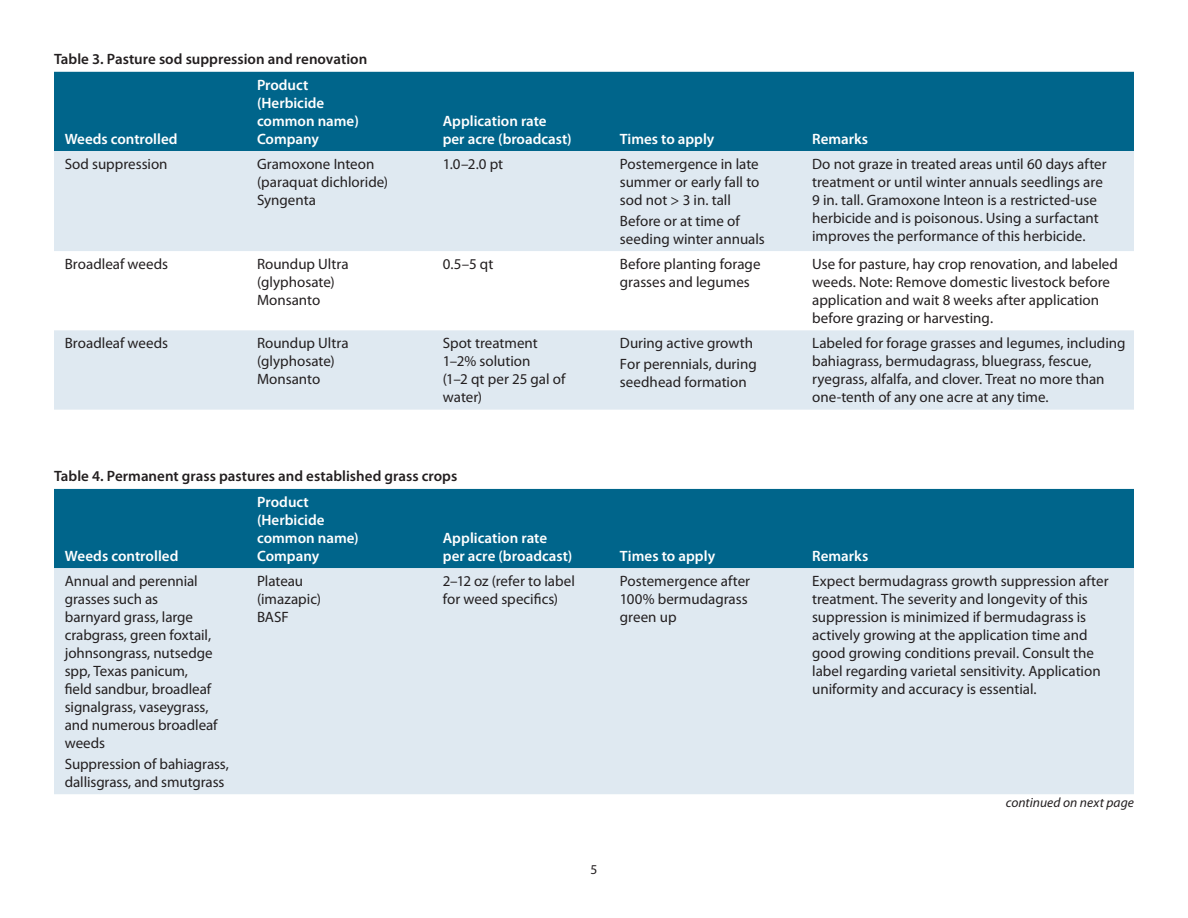
<style>
.page{position:relative;width:1188px;height:918px;background:#fff}
.page>*{position:absolute;margin:0;border:0;box-sizing:border-box;transform-origin:0 0}
.table_body{font:15px/18px "Myriad Pro";color:#231f20}
.table_body-2{font:600 15px/18px "Myriad Pro";color:#fff}
.table_body-3{font:600 15px "Myriad Pro";color:#231f20}
.t1{font:italic 13.5px "Myriad Pro";letter-spacing:.005em;color:#231f20}
.t2{font:13.5px "Myriad Pro";color:#231f20}
</style>
<div class="page">
<div style="left:54px;top:72px;width:1080px;height:79px;background:#00658b"></div>
<svg style="left:54px;top:151px;width:1080px;height:259px;fill:#dfe9f1"></svg>
<div style="left:54px;top:489px;width:1080px;height:79px;background:#00658b"></div>
<div style="left:54px;top:568px;width:1080px;height:226px;background:#dfe9f1"></div>
<p class="table_body-3" style="left:54px;top:50px;width:315px">Table 3. Pasture sod suppression and renovation</p>
<p class="table_body-2" style="left:65px;top:129px;width:114px">Weeds controlled</p>
<p class="table_body-2" style="left:257px;top:75px;width:103px">Product (Herbicide common name)<br>Company</p>
<p class="table_body" style="left:65px;top:155px;width:104px">Sod suppression</p>
<p class="table_body" style="left:257px;top:155px;width:119px">Gramoxone Inteon</p>
<p class="table_body" style="left:257px;top:173px;width:133px">(paraquat dichloride)</p>
<p class="table_body" style="left:257px;top:191px;width:60px">Syngenta</p>
<p class="table_body" style="left:65px;top:255px;width:105px">Broadleaf weeds</p>
<p class="table_body" style="left:257px;top:255px;width:93px">Roundup Ultra</p>
<p class="table_body" style="left:257px;top:273px;width:79px">(glyphosate)</p>
<p class="table_body" style="left:257px;top:291px;width:65px">Monsanto</p>
<p class="table_body" style="left:65px;top:334px;width:105px">Broadleaf weeds</p>
<p class="table_body" style="left:257px;top:334px;width:93px">Roundup Ultra</p>
<p class="table_body" style="left:257px;top:352px;width:79px">(glyphosate)</p>
<p class="table_body" style="left:257px;top:370px;width:65px">Monsanto</p>
<p class="table_body-2" style="left:443px;top:111px;width:131px">Application rate per acre (broadcast)</p>
<p class="table_body-2" style="left:620px;top:129px;width:96px">Times to apply</p>
<p class="table_body-2" style="left:812px;top:129px;width:57px">Remarks</p>
<p class="table_body" style="left:443px;top:155px;width:62px">1.0–2.0 pt</p>
<p class="table_body" style="left:620px;top:155px;width:141px;text-align:justify">Postemergence in late summer or early fall to sod not &gt; 3 in. tall</p>
<p class="table_body" style="left:620px;top:211px;width:146px">Before or at time of seeding winter annuals</p>
<p class="table_body" style="left:812px;top:155px;width:296px">Do not graze in treated areas until 60 days after treatment or until winter annuals seedlings are 9 in. tall. Gramoxone Inteon is a restricted-use herbicide and is poisonous. Using a surfactant improves the performance of this herbicide.</p>
<p class="table_body" style="left:443px;top:255px;width:52px">0.5–5 qt</p>
<p class="table_body" style="left:620px;top:255px;width:142px">Before planting forage grasses and legumes</p>
<p class="table_body" style="left:812px;top:255px;width:307px">Use for pasture, hay crop renovation, and labeled weeds. Note: Remove domestic livestock before application and wait 8 weeks after application before grazing or harvesting.</p>
<p class="table_body" style="left:443px;top:334px;width:124px">Spot treatment<br>1–2% solution<br>(1–2 qt per 25 gal of water)</p>
<p class="table_body" style="left:620px;top:334px;width:135px">During active growth</p>
<p class="table_body" style="left:620px;top:355px;width:138px">For perennials, during seedhead formation</p>
<p class="table_body" style="left:812px;top:334px;width:315px">Labeled for forage grasses and legumes, including bahiagrass, bermudagrass, bluegrass, fescue, ryegrass, alfalfa, and clover. Treat no more than one-tenth of any one acre at any time.</p>
<p class="table_body-3" style="left:54px;top:467px;width:405px">Table 4. Permanent grass pastures and established grass crops</p>
<p class="table_body-2" style="left:65px;top:546px;width:115px">Weeds controlled</p>
<p class="table_body-2" style="left:257px;top:492px;width:103px">Product (Herbicide common name)<br>Company</p>
<p class="table_body-2" style="left:443px;top:528px;width:131px">Application rate per acre (broadcast)</p>
<p class="table_body-2" style="left:620px;top:546px;width:97px">Times to apply</p>
<p class="table_body-2" style="left:812px;top:546px;width:58px">Remarks</p>
<p class="table_body" style="left:65px;top:572px;width:154px">Annual and perennial grasses such as barnyard grass, large crabgrass, green foxtail, johnsongrass, nutsedge spp, Texas panicum, field sandbur, broadleaf signalgrass, vaseygrass, and numerous broadleaf weeds</p>
<p class="table_body" style="left:65px;top:754px;width:166px">Suppression of bahiagrass, dallisgrass, and smutgrass</p>
<p class="table_body" style="left:257px;top:572px;width:48px">Plateau</p>
<p class="table_body" style="left:257px;top:590px;width:66px">(imazapic)</p>
<p class="table_body" style="left:257px;top:608px;width:33px">BASF</p>
<p class="table_body" style="left:443px;top:572px;width:134px">2–12 oz (refer to label for weed specifics)</p>
<p class="table_body" style="left:620px;top:572px;width:132px">Postemergence after<br>100% bermudagrass green up</p>
<p class="table_body" style="left:812px;top:572px;width:298px">Expect bermudagrass growth suppression after treatment. The severity and longevity of this suppression is minimized if bermudagrass is actively growing at the application time and good growing conditions prevail. Consult the label regarding varietal sensitivity. Application uniformity and accuracy is essential.</p>
<p class="t2" style="left:591px;top:861px;width:8px">5</p>
<p class="t1" style="left:1006px;top:794px;width:130px">continued on next page</p>
</div>
